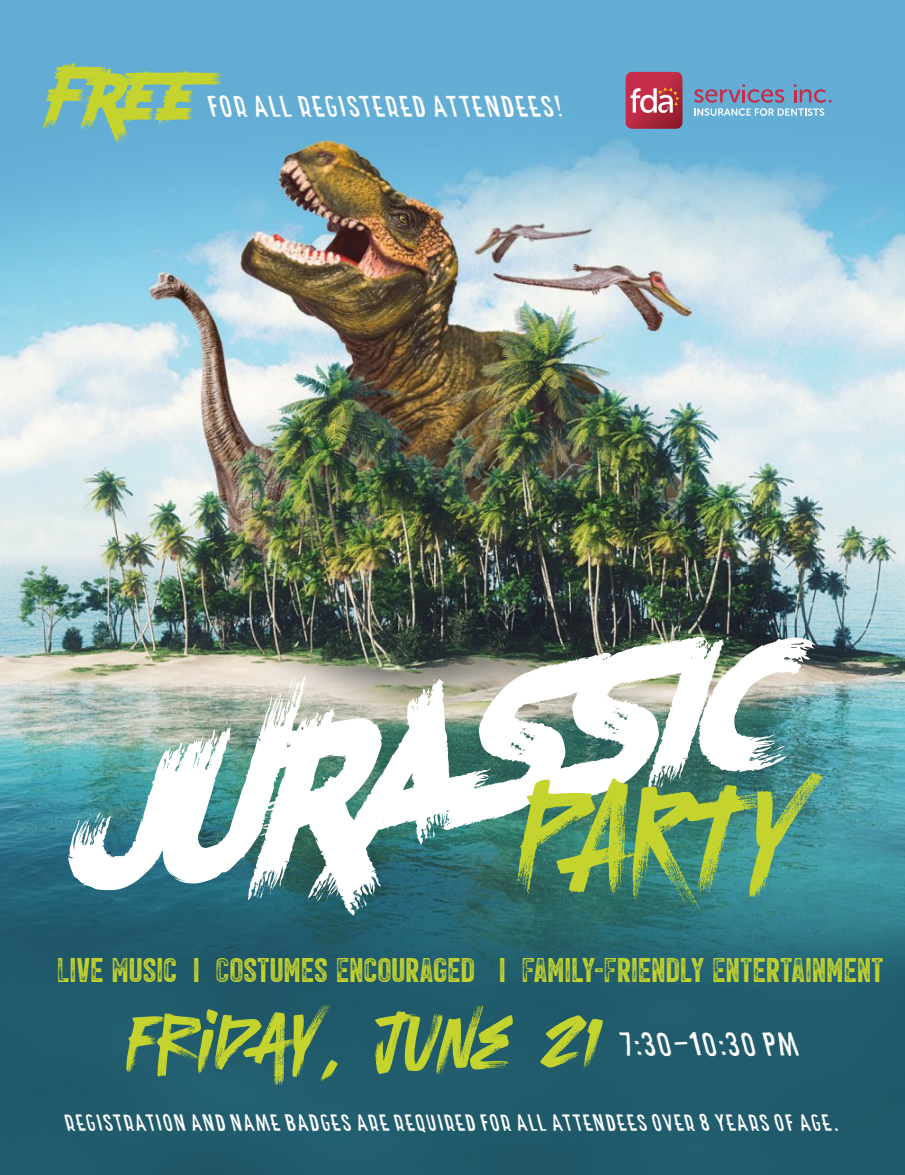
<style>
.page{position:relative;width:905px;height:1175px;background:#fff}
.page>*{position:absolute;margin:0;border:0;box-sizing:border-box;transform-origin:0 0}
.t1{font:124.95px "Atomic Marker";color:#c4d32e}
.t2{font:72.9px "Atomic Marker";color:#c4d32e}
.t3{font:40.2px "CA El Amor Fill";letter-spacing:-.01em;color:#fff}
.t4{font:38.1px "Double Porter P5";letter-spacing:-.005em;color:#c4d32e}
.t5{font:36.45px "CA El Amor Fill";color:#fff}
.t6{font:28.5px "CA El Amor Fill";letter-spacing:-.02em;color:#fff}
.s1{font-family:"Furiosa Drive";font-size:51.9px;color:#c4d32e}
</style>
<div class="page">
<img style="left:0;top:0;width:904px;height:1174px">
<img style="left:68px;top:636px;width:748px;height:279px">
<svg style="left:625px;top:72px;width:57px;height:57px;background:#be4a5d"></svg>
<svg style="left:694px;top:84px;width:137px;height:32px;background:#81a0c1"></svg>
<p class="t5" style="left:45px;top:85px;width:525px"><span class="s1">FREE</span>FOR ALL REGISTERED ATTENDEES!</p>
<p class="t1" style="left:516px;top:765px;width:281px">PARTY</p>
<p class="t4" style="left:57px;top:948px;width:828px">LIVE MUSIC | COSTUMES ENCOURAGED | FAMILY-FRIENDLY ENTERTAINMENT</p>
<p class="t2" style="left:126px;top:1002px;width:476px">FRIDAY, JUNE 21</p>
<p class="t3" style="left:622px;top:1020px;width:182px">7:30-10:30 PM</p>
<p class="t6" style="left:66px;top:1105px;width:775px">Registration and name badges are required for all attendees over 8 years of age.</p>
</div>
